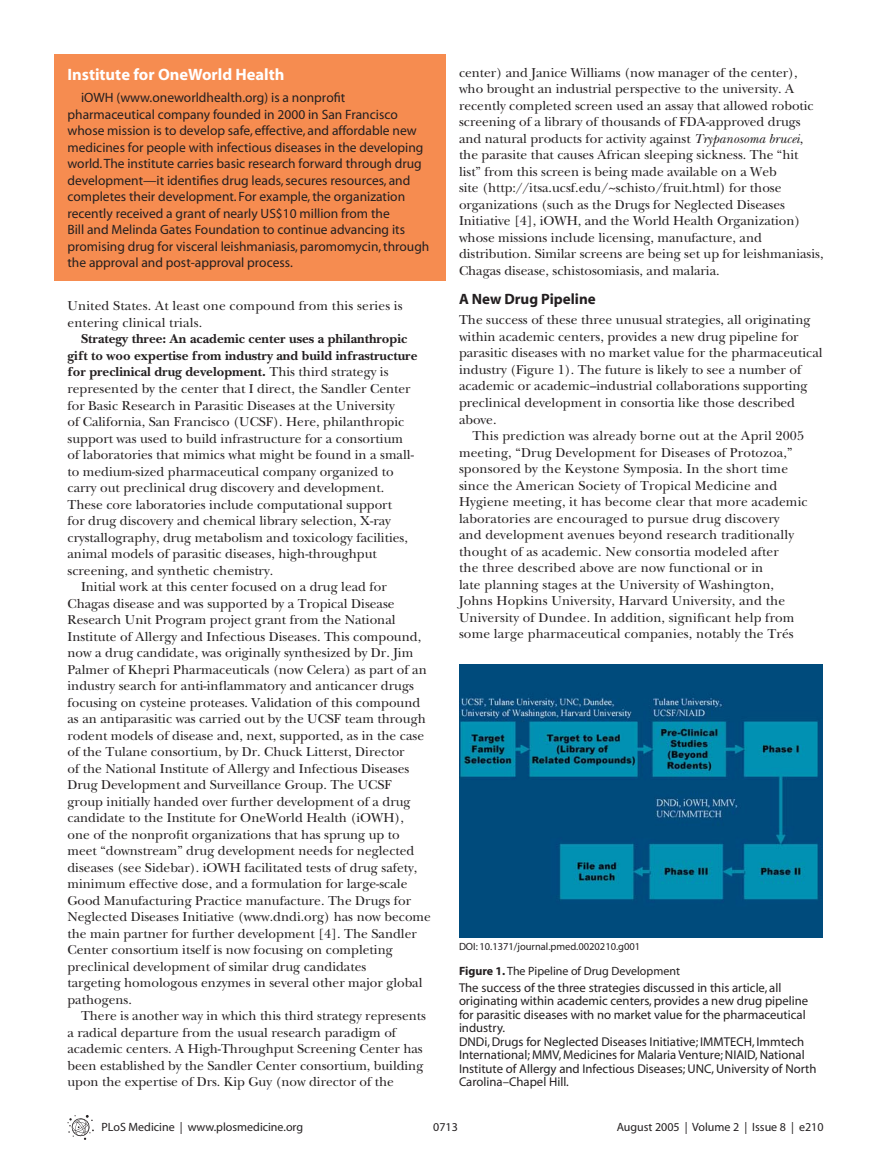
<style>
.page{position:relative;width:891px;height:1175px;background:#fff}
.page>*{position:absolute;margin:0;border:0;box-sizing:border-box;transform-origin:0 0}
.t1{font:700 16.5px "Myriad";color:#fff}
.t2{font:700 15px "Myriad";color:#231f20}
.t3{font:500 13.5px/16.5px "PLB Iserif";color:#231f20}
.t4{font:13.5px/16.5px "Myriad";color:#231f20}
.t5{font:700 13.5px "PLB Iserif";color:#231f20}
.t6{font:12.75px/13.5px "Myriad";color:#231f20}
.t7{font:12px "Myriad";color:#231f20}
.t8{font:10.5px "Myriad";color:#231f20}
.s1{font-style:italic}
.s2{font-weight:500}
.s3{font-weight:700}
</style>
<div class="page">
<svg style="left:68px;top:1115px;width:26px;height:24px"></svg>
<div style="left:54px;top:54px;width:392px;height:227px;background:#f68c50"></div>
<img style="left:459px;top:664px;width:364px;height:273px">
<p class="t3" style="left:459px;top:65px;width:366px">center) and Janice Williams (now manager of the center), who brought an industrial perspective to the university. A recently completed screen used an assay that allowed robotic screening of a library of thousands of FDA-approved drugs and natural products for activity against <span class="s1">Trypanosoma brucei</span>, the parasite that causes African sleeping sickness. The “hit list” from this screen is being made available on a Web<br>site (http:⁄⁄itsa.ucsf.edu/~schisto/fruit.html) for those organizations (such as the Drugs for Neglected Diseases Initiative [4], iOWH, and the World Health Organization) whose missions include licensing, manufacture, and distribution. Similar screens are being set up for leishmaniasis, Chagas disease, schistosomiasis, and malaria.</p>
<p class="t2" style="left:459px;top:293px;width:138px">A New Drug Pipeline</p>
<p class="t3" style="left:459px;top:313px;width:365px">The success of these three unusual strategies, all originating within academic centers, provides a new drug pipeline for parasitic diseases with no market value for the pharmaceutical industry (Figure 1). The future is likely to see a number of academic or academic–industrial collaborations supporting preclinical development in consortia like those described above.</p>
<p class="t3" style="left:459px;top:428px;width:350px;text-indent:14px">This prediction was already borne out at the April 2005 meeting, “Drug Development for Diseases of Protozoa,” sponsored by the Keystone Symposia. In the short time since the American Society of Tropical Medicine and Hygiene meeting, it has become clear that more academic laboratories are encouraged to pursue drug discovery<br>and development avenues beyond research traditionally thought of as academic. New consortia modeled after<br>the three described above are now functional or in<br>late planning stages at the University of Washington, Johns Hopkins University, Harvard University, and the University of Dundee. In addition, significant help from some large pharmaceutical companies, notably the Trés</p>
<p class="t1" style="left:68px;top:68px;width:219px">Institute for OneWorld Health</p>
<p class="t4" style="left:68px;top:91px;width:363px;text-indent:14px">iOWH (www.oneworldhealth.org) is a nonprofit pharmaceutical company founded in 2000 in San Francisco whose mission is to develop safe, effective, and affordable new medicines for people with infectious diseases in the developing world. The institute carries basic research forward through drug development—it identifies drug leads, secures resources, and completes their development. For example, the organization recently received a grant of nearly US$10 million from the<br>Bill and Melinda Gates Foundation to continue advancing its promising drug for visceral leishmaniasis, paromomycin, through the approval and post-approval process.</p>
<p class="t3" style="left:68px;top:299px;width:337px">United States. At least one compound from this series is entering clinical trials.</p>
<p class="t5" style="left:81px;top:334px;width:328px">Strategy three: An academic center uses a philanthropic</p>
<p class="t5" style="left:68px;top:350px;width:351px">gift to woo expertise from industry and build infrastructure</p>
<p class="t5" style="left:68px;top:367px;width:323px">for preclinical drug development. <span class="s2">This third strategy is</span></p>
<p class="t3" style="left:68px;top:381px;width:345px">represented by the center that I direct, the Sandler Center</p>
<p class="t3" style="left:68px;top:398px;width:329px">for Basic Research in Parasitic Diseases at the University</p>
<p class="t3" style="left:68px;top:414px;width:338px">of California, San Francisco (UCSF). Here, philanthropic</p>
<p class="t3" style="left:68px;top:431px;width:337px">support was used to build infrastructure for a consortium</p>
<p class="t3" style="left:68px;top:447px;width:348px">of laboratories that mimics what might be found in a small-</p>
<p class="t3" style="left:68px;top:464px;width:328px">to medium-sized pharmaceutical company organized to</p>
<p class="t3" style="left:68px;top:480px;width:318px">carry out preclinical drug discovery and development.</p>
<p class="t3" style="left:68px;top:497px;width:326px">These core laboratories include computational support</p>
<p class="t3" style="left:68px;top:513px;width:325px">for drug discovery and chemical library selection, X-ray</p>
<p class="t3" style="left:68px;top:530px;width:342px">crystallography, drug metabolism and toxicology facilities,</p>
<p class="t3" style="left:68px;top:546px;width:311px">animal models of parasitic diseases, high-throughput</p>
<p class="t3" style="left:68px;top:563px;width:207px">screening, and synthetic chemistry.</p>
<p class="t3" style="left:81px;top:579px;width:307px">Initial work at this center focused on a drug lead for</p>
<p class="t3" style="left:68px;top:596px;width:329px">Chagas disease and was supported by a Tropical Disease</p>
<p class="t3" style="left:68px;top:612px;width:330px">Research Unit Program project grant from the National</p>
<p class="t3" style="left:68px;top:629px;width:355px">Institute of Allergy and Infectious Diseases. This compound,</p>
<p class="t3" style="left:68px;top:645px;width:347px">now a drug candidate, was originally synthesized by Dr. Jim</p>
<p class="t3" style="left:68px;top:662px;width:361px">Palmer of Khepri Pharmaceuticals (now Celera) as part of an</p>
<p class="t3" style="left:68px;top:678px;width:348px">industry search for anti-inflammatory and anticancer drugs</p>
<p class="t3" style="left:68px;top:695px;width:354px">focusing on cysteine proteases. Validation of this compound</p>
<p class="t3" style="left:68px;top:711px;width:360px">as an antiparasitic was carried out by the UCSF team through</p>
<p class="t3" style="left:68px;top:728px;width:358px">rodent models of disease and, next, supported, as in the case</p>
<p class="t3" style="left:68px;top:744px;width:339px">of the Tulane consortium, by Dr. Chuck Litterst, Director</p>
<p class="t3" style="left:68px;top:761px;width:343px">of the National Institute of Allergy and Infectious Diseases</p>
<p class="t3" style="left:68px;top:777px;width:326px">Drug Development and Surveillance Group. The UCSF</p>
<p class="t3" style="left:68px;top:794px;width:345px">group initially handed over further development of a drug</p>
<p class="t3" style="left:68px;top:810px;width:338px">candidate to the Institute for OneWorld Health (iOWH),</p>
<p class="t3" style="left:68px;top:827px;width:334px">one of the nonprofit organizations that has sprung up to</p>
<p class="t3" style="left:68px;top:843px;width:348px">meet “downstream” drug development needs for neglected</p>
<p class="t3" style="left:68px;top:860px;width:351px">diseases (see Sidebar). iOWH facilitated tests of drug safety,</p>
<p class="t3" style="left:68px;top:876px;width:341px">minimum effective dose, and a formulation for large-scale</p>
<p class="t3" style="left:68px;top:893px;width:345px">Good Manufacturing Practice manufacture. The Drugs for</p>
<p class="t3" style="left:68px;top:909px;width:365px">Neglected Diseases Initiative (www.dndi.org) has now become</p>
<p class="t3" style="left:68px;top:926px;width:351px">the main partner for further development [4]. The Sandler</p>
<p class="t3" style="left:68px;top:942px;width:327px">Center consortium itself is now focusing on completing</p>
<p class="t3" style="left:68px;top:959px;width:300px">preclinical development of similar drug candidates</p>
<p class="t3" style="left:68px;top:975px;width:357px">targeting homologous enzymes in several other major global</p>
<p class="t3" style="left:68px;top:992px;width:66px">pathogens.</p>
<p class="t3" style="left:81px;top:1008px;width:347px">There is another way in which this third strategy represents</p>
<p class="t3" style="left:68px;top:1025px;width:330px">a radical departure from the usual research paradigm of</p>
<p class="t3" style="left:68px;top:1041px;width:357px">academic centers. A High-Throughput Screening Center has</p>
<p class="t3" style="left:68px;top:1058px;width:357px">been established by the Sandler Center consortium, building</p>
<p class="t3" style="left:68px;top:1074px;width:328px">upon the expertise of Drs. Kip Guy (now director of the</p>
<p class="t8" style="left:459px;top:942px;width:183px">DOI: 10.1371/journal.pmed.0020210.g001</p>
<p class="t7" style="left:459px;top:966px;width:222px"><span class="s3">Figure 1.</span> The Pipeline of Drug Development</p>
<p class="t6" style="left:459px;top:981px;width:359px">The success of the three strategies discussed in this article, all originating within academic centers, provides a new drug pipeline for parasitic diseases with no market value for the pharmaceutical industry.<br>DNDi, Drugs for Neglected Diseases Initiative; IMMTECH, Immtech International; MMV, Medicines for Malaria Venture; NIAID, National Institute of Allergy and Infectious Diseases; UNC, University of North Carolina–Chapel Hill.</p>
<p class="t7" style="left:617px;top:1122px;width:208px">August 2005 | Volume 2 | Issue 8 | e210</p>
<p class="t7" style="left:102px;top:1122px;width:203px">PLoS Medicine | www.plosmedicine.org</p>
<p class="t7" style="left:433px;top:1122px;width:26px">0713</p>
</div>
